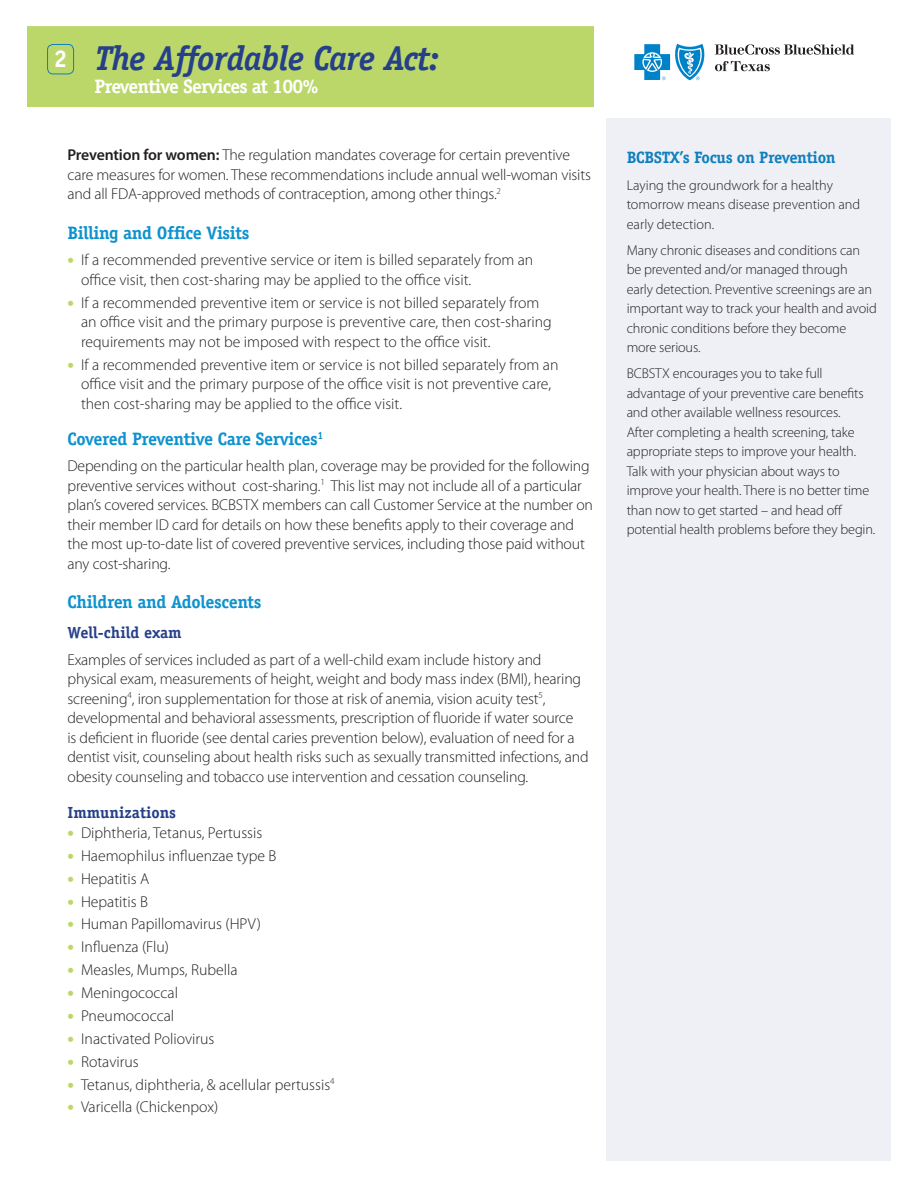
<style>
.page{position:relative;width:918px;height:1188px;background:#fff}
.page>*{position:absolute;margin:0;border:0;box-sizing:border-box;transform-origin:0 0}
.t1{font:italic 700 34.65px "Officina Serif";letter-spacing:-.025em;color:#263f8a}
.t2{font:700 19.5px "Officina Serif";letter-spacing:-.04em;color:#fff}
.t3{font:700 18px "Officina Serif";letter-spacing:-.02em;color:#0e92ce}
.t4{font:700 16.5px "Officina Serif";letter-spacing:-.02em;color:#107fbe}
.t5{font:700 16.2px "Officina Serif";color:#263f8a}
.t6{font:300 15.75px/19.5px "Myriad Pro";letter-spacing:-.01em;color:#231f20}
.t7{font:300 14.25px/19.5px "Myriad Pro";letter-spacing:-.01em;color:#231f20}
.s1{font-style:normal;font-size:24.3px;color:#fff}
.s2{font-weight:600}
.s3{font-weight:900;font-size:18px;color:#bbd76a}
</style>
<div class="page">
<div style="left:27px;top:26px;width:567px;height:81px;background:#bbd76a"></div>
<svg style="left:634px;top:44px;width:71px;height:36px"></svg>
<svg style="left:715px;top:44px;width:139px;height:11px"></svg>
<svg style="left:715px;top:61px;width:55px;height:10px"></svg>
<div style="left:47px;top:44px;width:27px;height:30px;border:1px solid #107fbe;border-radius:5px"></div>
<div style="left:606px;top:119px;width:285px;height:1042px;background:#eff0f6"></div>
<h1 class="t1" style="left:54px;top:38px;width:387px"><span class="s1">2</span> The Affordable Care Act:</h1>
<p class="t2" style="left:94px;top:74px;width:226px">Preventive Services at 100%</p>
<p class="t6" style="left:68px;top:146px;width:525px"><span class="s2">Prevention for women:</span> The regulation mandates coverage for certain preventive care measures for women. These recommendations include annual well-woman visits and all FDA-approved methods of contraception, among other things.<sup>2</sup></p>
<p class="t3" style="left:68px;top:222px;width:184px">Billing and Office Visits</p>
<p class="t6" style="left:81px;top:251px;width:454px;text-indent:-14px"><span class="s3">•</span> If a recommended preventive service or item is billed separately from an office visit, then cost-sharing may be applied to the office visit.</p>
<p class="t6" style="left:81px;top:293px;width:472px;text-indent:-14px"><span class="s3">•</span> If a recommended preventive item or service is not billed separately from an office visit and the primary purpose is preventive care, then cost-sharing requirements may not be imposed with respect to the office visit.</p>
<p class="t6" style="left:81px;top:355px;width:479px;text-indent:-14px"><span class="s3">•</span> If a recommended preventive item or service is not billed separately from an office visit and the primary purpose of the office visit is not preventive care, then cost-sharing may be applied to the office visit.</p>
<p class="t3" style="left:68px;top:428px;width:257px">Covered Preventive Care Services<sup>1</sup></p>
<p class="t6" style="left:68px;top:456px;width:527px">Depending on the particular health plan, coverage may be provided for the following preventive services without cost-sharing.<sup>1</sup> This list may not include all of a particular plan’s covered services. BCBSTX members can call Customer Service at the number on their member ID card for details on how these benefits apply to their coverage and the most up-to-date list of covered preventive services, including those paid without any cost-sharing.</p>
<p class="t3" style="left:68px;top:591px;width:196px">Children and Adolescents</p>
<p class="t5" style="left:68px;top:623px;width:116px">Well-child exam</p>
<p class="t6" style="left:67px;top:650px;width:523px">Examples of services included as part of a well-child exam include history and physical exam, measurements of height, weight and body mass index (BMI), hearing screening<sup>4</sup>, iron supplementation for those at risk of anemia, vision acuity test<sup>5</sup>, developmental and behavioral assessments, prescription of fluoride if water source<br>is deficient in fluoride (see dental caries prevention below), evaluation of need for a dentist visit, counseling about health risks such as sexually transmitted infections, and obesity counseling and tobacco use intervention and cessation counseling.</p>
<p class="t5" style="left:68px;top:803px;width:110px">Immunizations</p>
<p class="t6" style="left:68px;top:823px;width:196px"><span class="s3">•</span> Diphtheria, Tetanus, Pertussis</p>
<p class="t6" style="left:68px;top:846px;width:211px"><span class="s3">•</span> Haemophilus influenzae type B</p>
<p class="t6" style="left:68px;top:869px;width:83px"><span class="s3">•</span> Hepatitis A</p>
<p class="t6" style="left:68px;top:892px;width:82px"><span class="s3">•</span> Hepatitis B</p>
<p class="t6" style="left:68px;top:915px;width:195px"><span class="s3">•</span> Human Papillomavirus (HPV)</p>
<p class="t6" style="left:68px;top:938px;width:103px"><span class="s3">•</span> Influenza (Flu)</p>
<p class="t6" style="left:68px;top:960px;width:172px"><span class="s3">•</span> Measles, Mumps, Rubella</p>
<p class="t6" style="left:68px;top:983px;width:112px"><span class="s3">•</span> Meningococcal</p>
<p class="t6" style="left:68px;top:1006px;width:108px"><span class="s3">•</span> Pneumococcal</p>
<p class="t6" style="left:68px;top:1029px;width:148px"><span class="s3">•</span> Inactivated Poliovirus</p>
<p class="t6" style="left:68px;top:1052px;width:73px"><span class="s3">•</span> Rotavirus</p>
<p class="t6" style="left:68px;top:1075px;width:269px"><span class="s3">•</span> Tetanus, diphtheria, &amp; acellular pertussis<sup>4</sup></p>
<p class="t6" style="left:68px;top:1098px;width:152px"><span class="s3">•</span> Varicella (Chickenpox)</p>
<p class="t4" style="left:627px;top:147px;width:211px">BCBSTX’s Focus on Prevention</p>
<p class="t7" style="left:627px;top:175px;width:235px">Laying the groundwork for a healthy tomorrow means disease prevention and early detection.</p>
<p class="t7" style="left:627px;top:241px;width:252px">Many chronic diseases and conditions can be prevented and/or managed through early detection. Preventive screenings are an important way to track your health and avoid chronic conditions before they become more serious.</p>
<p class="t7" style="left:627px;top:364px;width:250px">BCBSTX encourages you to take full advantage of your preventive care benefits and other available wellness resources.<br>After completing a health screening, take appropriate steps to improve your health.<br>Talk with your physician about ways to improve your health. There is no better time than now to get started – and head off potential health problems before they begin.</p>
</div>
